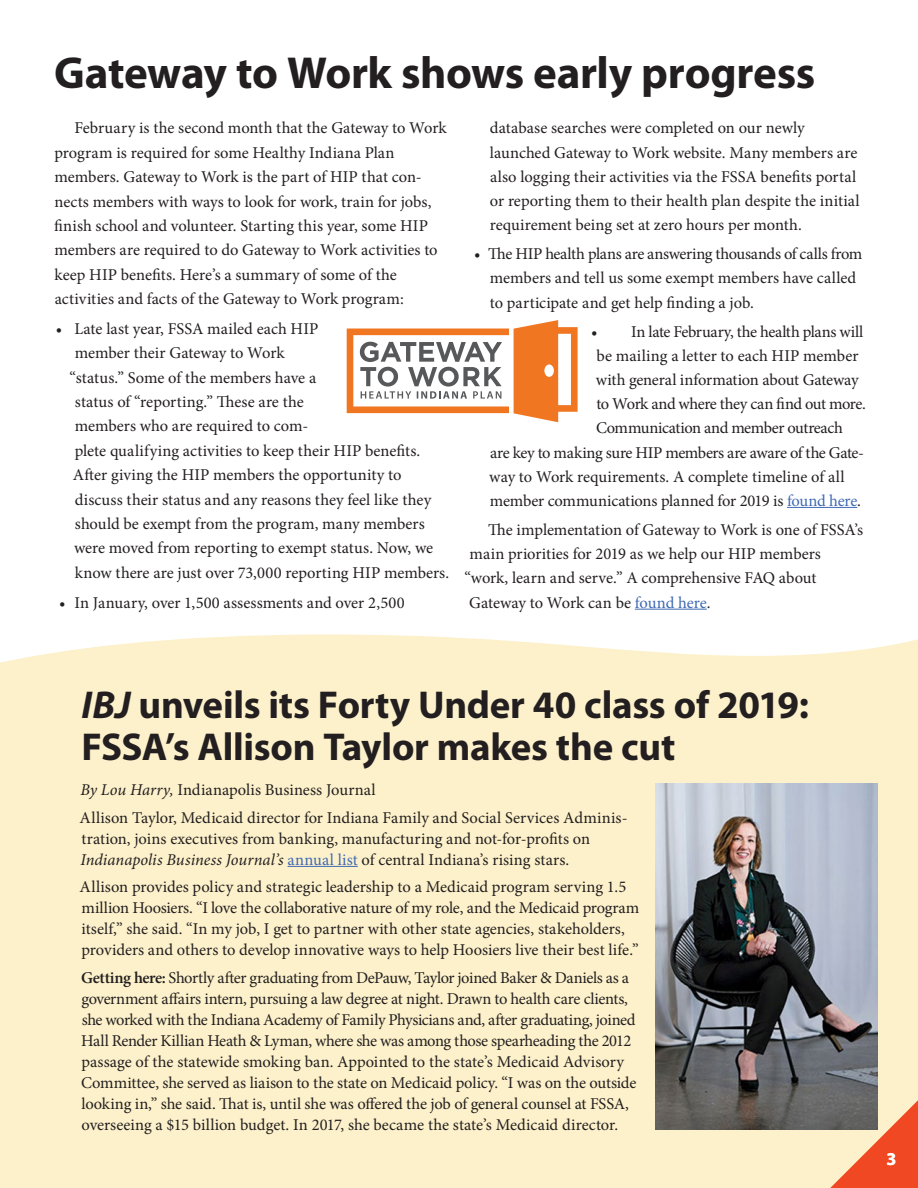
<style>
.page{position:relative;width:918px;height:1188px;background:#fff}
.page>*{position:absolute;margin:0;border:0;box-sizing:border-box;transform-origin:0 0}
.t1{font:700 45px "Myriad Pro";letter-spacing:-.01em;color:#231f20}
.t2{font:700 39px/42px "Myriad Pro";letter-spacing:-.01em;color:#231f20}
.t3{font:700 18px "Myriad Pro";color:#fff}
.t4{font:16.5px/21px "Minion Pro";letter-spacing:-.005em;color:#231f20}
.t5{font:16.5px "Minion Pro";letter-spacing:-.025em;color:#231f20}
.t6{font:16.5px "Minion Pro";letter-spacing:-.035em;color:#231f20}
.t7{font:16.5px "Minion Pro";letter-spacing:-.03em;color:#231f20}
.s1{color:#406ab4}
.s2{font-style:italic}
.s3{font-weight:600}
</style>
<div class="page">
<div style="left:0;top:635px;width:918px;height:553px;background:#fcf1ca"></div>
<svg style="left:830px;top:1100px;width:88px;height:88px;background:#f38963"></svg>
<hr style="left:787px;top:507px;width:70px;height:1px;background:#406ab4">
<hr style="left:635px;top:609px;width:72px;height:1px;background:#406ab4">
<hr style="left:288px;top:866px;width:70px;height:1px;background:#406ab4">
<svg style="left:347px;top:320px;width:231px;height:102px"></svg>
<img style="left:655px;top:784px;width:223px;height:345px">
<p class="t1" style="left:54px;top:43px;width:762px">Gateway to Work shows early progress</p>
<p class="t4" style="left:54px;top:116px;width:394px;line-height:24.5px;text-indent:20px">February is the second month that the Gateway to Work program is required for some Healthy Indiana Plan members. Gateway to Work is the part of HIP that con&shy;nects members with ways to look for work, train for jobs, finish school and volunteer. Starting this year, some HIP members are required to do Gateway to Work activities to keep HIP benefits. Here’s a summary of some of the activities and facts of the Gateway to Work program:</p>
<p class="t4" style="left:56px;top:318px;width:264px">• Late last year, FSSA mailed each HIP</p>
<p class="t4" style="left:75px;top:343px;width:211px">member their Gateway to Work</p>
<p class="t4" style="left:70px;top:367px;width:248px">“status.” Some of the members have a</p>
<p class="t4" style="left:75px;top:391px;width:230px">status of “reporting.” These are the</p>
<p class="t4" style="left:75px;top:416px;width:235px">members who are required to com-</p>
<p class="t4" style="left:75px;top:440px;width:347px">plete qualifying activities to keep their HIP benefits.</p>
<p class="t4" style="left:73px;top:465px;width:330px">After giving the HIP members the opportunity to</p>
<p class="t4" style="left:75px;top:489px;width:358px">discuss their status and any reasons they feel like they</p>
<p class="t4" style="left:75px;top:513px;width:351px">should be exempt from the program, many members</p>
<p class="t4" style="left:74px;top:538px;width:360px">were moved from reporting to exempt status. Now, we</p>
<p class="t4" style="left:75px;top:562px;width:376px">know there are just over 73,000 reporting HIP members.</p>
<p class="t4" style="left:59px;top:592px;width:347px">• In January, over 1,500 assessments and over 2,500</p>
<p class="t4" style="left:490px;top:116px;width:371px;line-height:24.2px">database searches were completed on our newly launched Gateway to Work website. Many members are also logging their activities via the FSSA benefits portal or reporting them to their health plan despite the initial requirement being set at zero hours per month.</p>
<p class="t4" style="left:490px;top:242px;width:374px;line-height:24.2px;text-indent:-16px">• The HIP health plans are answering thousands of calls from members and tell us some exempt members have called to participate and get help finding a job.</p>
<p class="t4" style="left:591px;top:321px;width:274px">• In late February, the health plans will</p>
<p class="t4" style="left:597px;top:345px;width:263px">be mailing a letter to each HIP member</p>
<p class="t4" style="left:596px;top:369px;width:264px">with general information about Gateway</p>
<p class="t6" style="left:596px;top:393px;width:271px">to Work and where they can find out more.</p>
<p class="t7" style="left:596px;top:417px;width:248px">Communication and member outreach</p>
<p class="t5" style="left:490px;top:441px;width:376px">are key to making sure HIP members are aware of the Gate-</p>
<p class="t4" style="left:489px;top:466px;width:357px">way to Work requirements. A complete timeline of all</p>
<p class="t4" style="left:490px;top:490px;width:373px">member communications planned for 2019 is <span class="s1">found here</span>.</p>
<p class="t4" style="left:488px;top:519px;width:376px">The implementation of Gateway to Work is one of FSSA’s</p>
<p class="t4" style="left:470px;top:544px;width:353px">main priorities for 2019 as we help our HIP members</p>
<p class="t4" style="left:465px;top:568px;width:353px">“work, learn and serve.” A comprehensive FAQ about</p>
<p class="t4" style="left:469px;top:592px;width:243px">Gateway to Work can be <span class="s1">found here</span>.</p>
<p class="t2" style="left:82px;top:682px;width:729px"><span class="s2">IBJ</span> unveils its Forty Under 40 class of 2019:<br>FSSA’s Allison Taylor makes the cut</p>
<p class="t4" style="left:81px;top:779px;width:297px"><span class="s2">By Lou Harry,</span> Indianapolis Business Journal</p>
<p class="t4" style="left:80px;top:807px;width:549px">Allison Taylor, Medicaid director for Indiana Family and Social Services Adminis&shy;tration, joins executives from banking, manufacturing and not-for-profits on<br><span class="s2">Indianapolis Business Journal’s</span> <span class="s1">annual list</span> of central Indiana’s rising stars.</p>
<p class="t4" style="left:80px;top:877px;width:561px">Allison provides policy and strategic leadership to a Medicaid program serving 1.5 million Hoosiers. “I love the collaborative nature of my role, and the Medicaid program itself,” she said. “In my job, I get to partner with other state agencies, stakeholders, providers and others to develop innovative ways to help Hoosiers live their best life.”</p>
<p class="t4" style="left:81px;top:968px;width:557px"><span class="s3">Getting here:</span> Shortly after graduating from DePauw, Taylor joined Baker &amp; Daniels as a government affairs intern, pursuing a law degree at night. Drawn to health care clients, she worked with the Indiana Academy of Family Physicians and, after graduating, joined Hall Render Killian Heath &amp; Lyman, where she was among those spearheading the 2012 passage of the statewide smoking ban. Appointed to the state’s Medicaid Advisory Committee, she served as liaison to the state on Medicaid policy. “I was on the outside looking in,” she said. That is, until she was offered the job of general counsel at FSSA, overseeing a $15 billion budget. In 2017, she became the state’s Medicaid director.</p>
<p class="t3" style="left:886px;top:1147px;width:11px">3</p>
</div>
